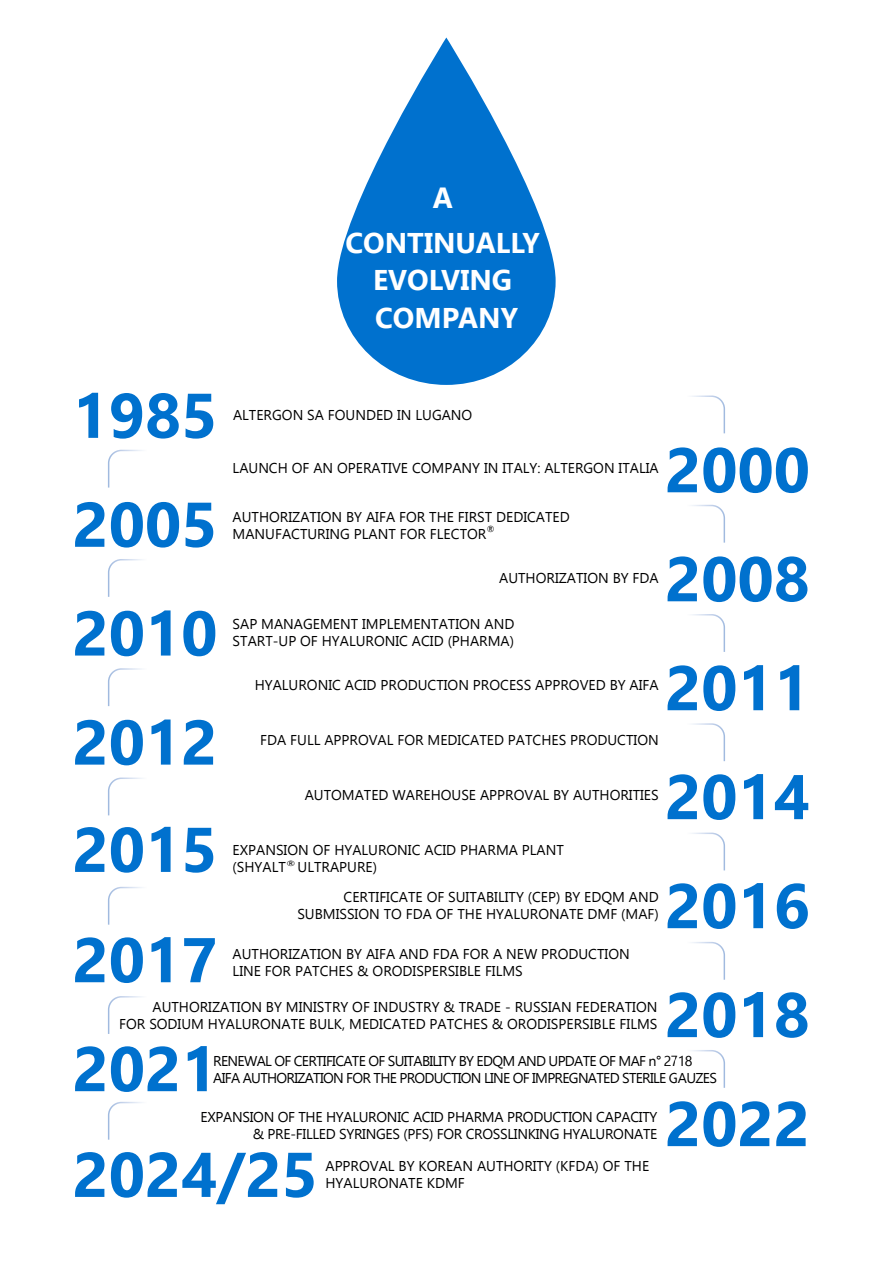
<style>
.page{position:relative;width:893px;height:1263px;background:#fff}
.page>*{position:absolute;margin:0;border:0;box-sizing:border-box;transform-origin:0 0}
.t1{font:700 63px/108.9px "Ebrima";color:#0071ce;text-align:justify}
.t2{font:700 28.5px/45px "Ebrima";color:#fff;text-align:center}
.t3{font:14.25px/17.1px "Ebrima";color:#000001}
.t4{font:14.25px/17.1px "Ebrima";letter-spacing:-.05em;color:#000001}
.t5{font:14.25px/17.1px "Ebrima";letter-spacing:-.02em;color:#000001;text-align:right}
.t6{font:8.7px "Ebrima";color:#000001}
.t7{font:7.5px "Ebrima";color:#000001;scale:1.35 1}
</style>
<div class="page">
<svg style="left:337px;top:38px;width:219px;height:347px;fill:#0071ce"></svg>
<svg style="left:692px;top:395px;width:33px;height:38px"></svg>
<svg style="left:692px;top:505px;width:33px;height:38px"></svg>
<svg style="left:692px;top:614px;width:33px;height:38px"></svg>
<svg style="left:693px;top:723px;width:32px;height:38px"></svg>
<svg style="left:692px;top:832px;width:33px;height:38px"></svg>
<svg style="left:692px;top:942px;width:33px;height:38px"></svg>
<svg style="left:692px;top:1050px;width:33px;height:38px"></svg>
<svg style="left:108px;top:450px;width:34px;height:38px"></svg>
<svg style="left:108px;top:559px;width:34px;height:38px"></svg>
<svg style="left:108px;top:668px;width:33px;height:38px"></svg>
<svg style="left:108px;top:777px;width:34px;height:38px"></svg>
<svg style="left:108px;top:887px;width:34px;height:38px"></svg>
<svg style="left:108px;top:996px;width:34px;height:38px"></svg>
<svg style="left:108px;top:1102px;width:34px;height:38px"></svg>
<h2 class="t2" style="left:345px;top:173px;width:196px">A<br>CONTINUALLY</h2>
<h2 class="t2" style="left:373px;top:259px;width:146px;line-height:37.7px;text-align:left">EVOLVING<br>COMPANY</h2>
<h1 class="t1" style="left:73px;top:357px;width:146px">1985</h1>
<p class="t3" style="left:233px;top:406px;width:241px">ALTERGON SA FOUNDED IN LUGANO</p>
<h1 class="t1" style="left:665px;top:412px;width:146px">2000<br>2008<br>2011<br>2014<br>2016<br>2018<br>2022</h1>
<p class="t3" style="left:233px;top:459px;width:428px">LAUNCH OF AN OPERATIVE COMPANY IN ITALY: ALTERGON ITALIA</p>
<h1 class="t1" style="left:73px;top:466px;width:146px">2005</h1>
<p class="t3" style="left:233px;top:508px;width:339px">AUTHORIZATION BY AIFA FOR THE FIRST DEDICATED<br>MANUFACTURING PLANT FOR FLECTOR</p>
<p class="t6" style="left:487px;top:522px;width:9px">®</p>
<p class="t3" style="left:499px;top:569px;width:161px">AUTHORIZATION BY FDA</p>
<h1 class="t1" style="left:73px;top:575px;width:146px">2010<br>2012<br>2015<br>2017<br>2021</h1>
<p class="t3" style="left:233px;top:615px;width:283px">SAP MANAGEMENT IMPLEMENTATION AND<br>START-UP OF HYALURONIC ACID (PHARMA)</p>
<p class="t3" style="left:255px;top:676px;width:406px">HYALURONIC ACID PRODUCTION PROCESS APPROVED BY AIFA</p>
<p class="t3" style="left:260px;top:731px;width:400px">FDA FULL APPROVAL FOR MEDICATED PATCHES PRODUCTION</p>
<p class="t3" style="left:305px;top:786px;width:355px">AUTOMATED WAREHOUSE APPROVAL BY AUTHORITIES</p>
<p class="t3" style="left:233px;top:841px;width:333px">EXPANSION OF HYALURONIC ACID PHARMA PLANT (SHYALT ULTRAPURE)</p>
<p class="t7" style="left:286px;top:858px;width:8px">®</p>
<p class="t3" style="left:297px;top:888px;width:363px;text-align:right">CERTIFICATE OF SUITABILITY (CEP) BY EDQM AND<br>SUBMISSION TO FDA OF THE HYALURONATE DMF (MAF)</p>
<p class="t3" style="left:233px;top:945px;width:399px">AUTHORIZATION BY AIFA AND FDA FOR A NEW PRODUCTION<br>LINE FOR PATCHES &amp; ORODISPERSIBLE FILMS</p>
<p class="t3" style="left:119px;top:998px;width:540px;text-align:right">AUTHORIZATION BY MINISTRY OF INDUSTRY &amp; TRADE - RUSSIAN FEDERATION<br>FOR SODIUM HYALURONATE BULK, MEDICATED PATCHES &amp; ORODISPERSIBLE FILMS</p>
<p class="t4" style="left:213px;top:1051px;width:505px">RENEWAL OF CERTIFICATE OF SUITABILITY BY EDQM AND UPDATE OF MAF n° 2718<br>AIFA AUTHORIZATION FOR THE PRODUCTION LINE OF IMPREGNATED STERILE GAUZES</p>
<p class="t5" style="left:200px;top:1108px;width:458px">EXPANSION OF THE HYALURONIC ACID PHARMA PRODUCTION CAPACITY &amp; PRE-FILLED SYRINGES (PFS) FOR CROSSLINKING HYALURONATE</p>
<h1 class="t1" style="left:73px;top:1116px;width:247px">2024/25</h1>
<p class="t3" style="left:325px;top:1157px;width:325px">APPROVAL BY KOREAN AUTHORITY (KFDA) OF THE</p>
<p class="t3" style="left:325px;top:1174px;width:141px">HYALURONATE KDMF</p>
</div>
